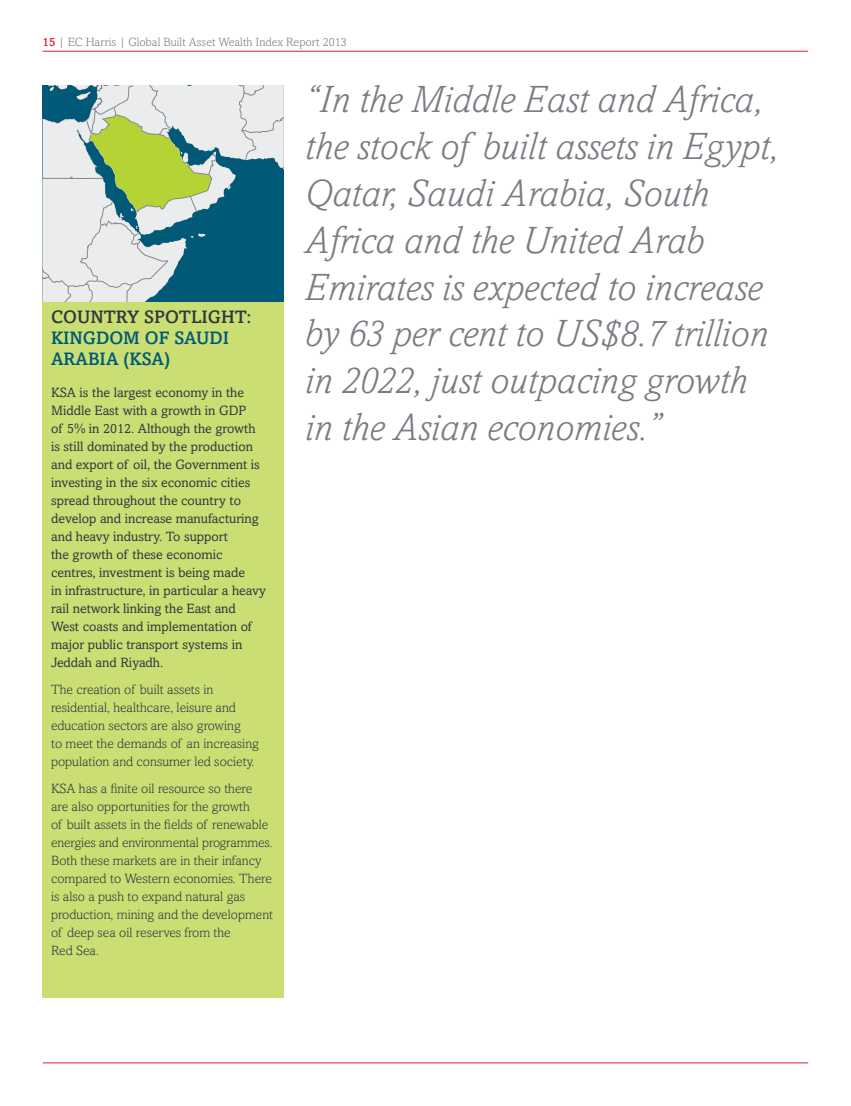
<style>
.page{position:relative;width:851px;height:1106px;background:#fff}
.page>*{position:absolute;margin:0;border:0;box-sizing:border-box;transform-origin:0 0}
.t1{font:italic 300 39px/46.8px "Amasis MT Std";color:#797c82}
.t2{font:500 18px/21px "Amasis MT Std";color:#005976}
.t3{font:13.5px/18px "Amasis MT Std";color:#32363f}
.t4{font:300 13.5px/18px "Amasis MT Std";color:#32363f}
.t5{font:300 12px "Amasis MT Std";color:#797c82}
.s1{font-weight:500;color:#ed1d24}
.s2{color:#32363f}
</style>
<div class="page">
<svg style="left:43px;top:85px;width:241px;height:217px;background:#94b5ad"></svg>
<div style="left:43px;top:302px;width:240px;height:695px;background:#cade74"></div>
<hr style="left:43px;top:51px;width:764px;height:1px;background:#ed1d24">
<hr style="left:43px;top:1062px;width:765px;height:1px;background:#ed1d24">
<p class="t5" style="left:43px;top:35px;width:305px"><span class="s1">15</span> | EC Harris | Global Built Asset Wealth Index Report 2013</p>
<p class="t1" style="left:305px;top:77px;width:475px">“In the Middle East and Africa, the stock of built assets in Egypt,<br>Qatar, Saudi Arabia, South<br>Africa and the United Arab<br>Emirates is expected to increase by 63 per cent to US$8.7 trillion in 2022, just outpacing growth in the Asian economies.”</p>
<p class="t2" style="left:51px;top:306px;width:202px"><span class="s2">COUNTRY SPOTLIGHT:<br></span>KINGDOM OF SAUDI<br>ARABIA (KSA)</p>
<p class="t3" style="left:51px;top:383px;width:210px">KSA is the largest economy in the Middle East with a growth in GDP of 5% in 2012. Although the growth is still dominated by the production and export of oil, the Government is investing in the six economic cities spread throughout the country to</p>
<p class="t3" style="left:51px;top:509px;width:209px">develop and increase manufacturing and heavy industry. To support</p>
<p class="t3" style="left:51px;top:545px;width:173px">the growth of these economic</p>
<p class="t3" style="left:51px;top:563px;width:195px">centres, investment is being made</p>
<p class="t3" style="left:51px;top:581px;width:216px">in infrastructure, in particular a heavy rail network linking the East and</p>
<p class="t3" style="left:51px;top:617px;width:202px">West coasts and implementation of major public transport systems in<br>Jeddah and Riyadh.</p>
<p class="t4" style="left:51px;top:680px;width:164px">The creation of built assets in</p>
<p class="t4" style="left:51px;top:698px;width:186px">residential, healthcare, leisure and</p>
<p class="t4" style="left:51px;top:716px;width:191px">education sectors are also growing</p>
<p class="t4" style="left:51px;top:734px;width:209px">to meet the demands of an increasing</p>
<p class="t4" style="left:51px;top:752px;width:205px">population and consumer led society.</p>
<p class="t4" style="left:51px;top:779px;width:203px">KSA has a finite oil resource so there</p>
<p class="t4" style="left:51px;top:797px;width:200px">are also opportunities for the growth</p>
<p class="t4" style="left:51px;top:815px;width:219px">of built assets in the fields of renewable</p>
<p class="t4" style="left:51px;top:833px;width:223px">energies and environmental programmes.</p>
<p class="t4" style="left:51px;top:851px;width:222px">Both these markets are in their infancy compared to Western economies. There is also a push to expand natural gas</p>
<p class="t4" style="left:51px;top:905px;width:223px">production, mining and the development of deep sea oil reserves from the</p>
<p class="t4" style="left:51px;top:941px;width:49px">Red Sea.</p>
</div>
